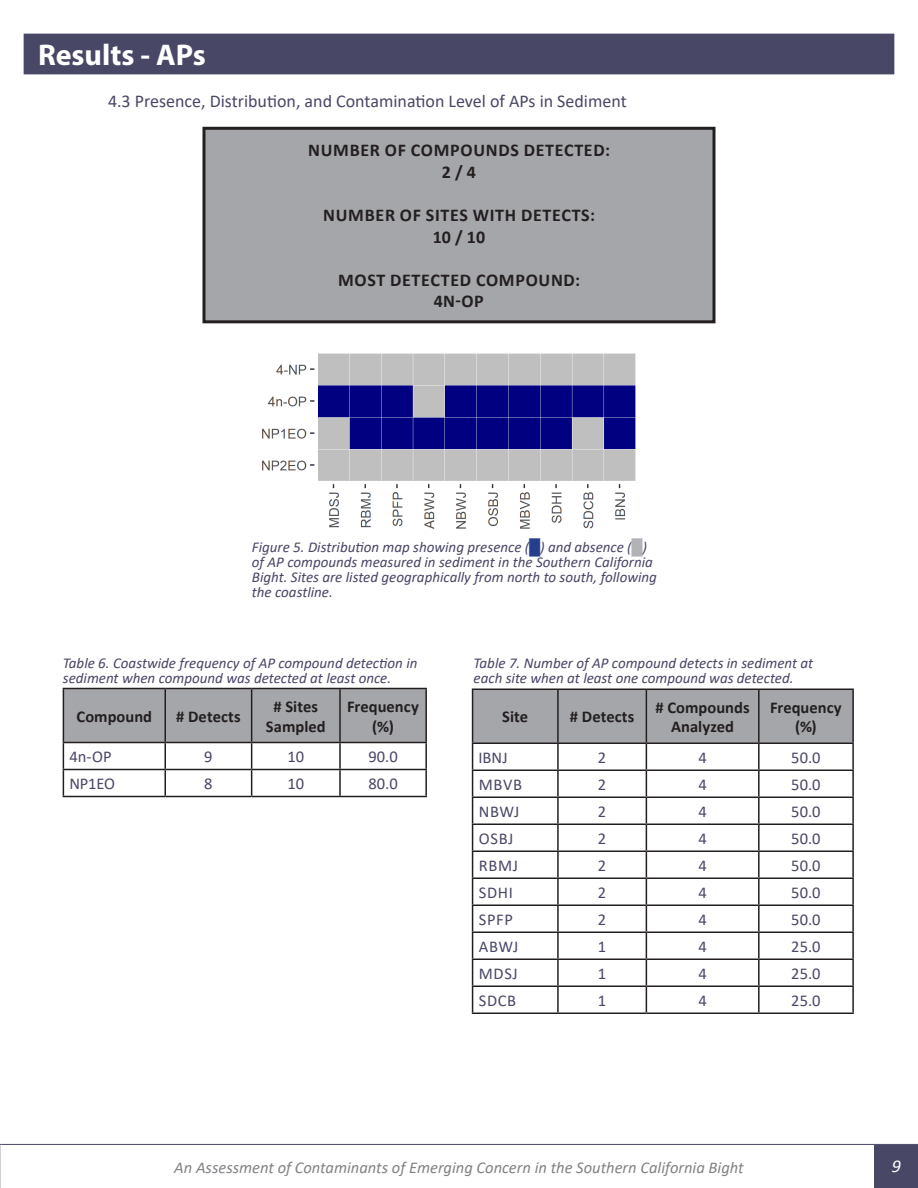
<style>
.page{position:relative;width:918px;height:1188px;background:#fff}
.page>*{position:absolute;margin:0;border:0;box-sizing:border-box;transform-origin:0 0}
.t1{font:700 30px "Myriad Pro";color:#fff}
.Summary_Box{font:700 18px "Calibri";letter-spacing:.04em;color:#231f20}
.Subheading_1{font:18px "Calibri";color:#494766}
.t2{font:italic 18px "Calibri";color:#fff}
.t3{font:16.5px "Calibri";letter-spacing:.02em;color:#494766}
.t4{font:700 16.5px/19.8px "Calibri";letter-spacing:.005em;color:#231f20;text-align:center}
.t5{font:italic 16.5px "Calibri";color:#808285}
.Figure_Caption{font:italic 15px/15px "Calibri";color:#484566}
.Table_Caption{font:italic 15px/15px "Calibri";color:#484566}
.s1{font-family:"Arial";color:#253f8e}
.s2{font-family:"Arial";color:#b2b3b7}
</style>
<div class="page">
<div style="left:875px;top:1145px;width:43px;height:43px;background:#494766"></div>
<hr style="left:2px;top:1144px;width:916px;height:1px;background:#484566">
<div style="left:24px;top:34px;width:870px;height:40px;background:#494766"></div>
<img style="left:261px;top:353px;width:375px;height:176px">
<div style="left:204px;top:128px;width:510px;height:194px;background:#a5a6aa"></div>
<div style="left:202px;top:127px;width:514px;height:196px;border:3px solid #231f20"></div>
<hr style="left:340px;top:688px;width:87px;height:1px;background:#231f20">
<hr style="left:425px;top:689px;width:2px;height:53px;background:#231f20">
<hr style="left:340px;top:742px;width:87px;height:1px;background:#231f20">
<hr style="left:425px;top:743px;width:2px;height:26px;background:#231f20">
<svg style="left:63px;top:688px;width:363px;height:108px"></svg>
<hr style="left:340px;top:769px;width:87px;height:1px;background:#231f20">
<hr style="left:339px;top:770px;width:2px;height:26px;background:#231f20">
<hr style="left:425px;top:770px;width:2px;height:26px;background:#231f20">
<hr style="left:63px;top:796px;width:102px;height:1px;background:#231f20">
<hr style="left:165px;top:796px;width:87px;height:1px;background:#231f20">
<hr style="left:252px;top:796px;width:88px;height:1px;background:#231f20">
<hr style="left:340px;top:796px;width:87px;height:1px;background:#231f20">
<hr style="left:472px;top:688px;width:86px;height:2px;background:#231f20">
<hr style="left:558px;top:688px;width:88px;height:2px;background:#231f20">
<hr style="left:646px;top:688px;width:113px;height:2px;background:#231f20">
<hr style="left:759px;top:688px;width:95px;height:2px;background:#231f20">
<hr style="left:759px;top:742px;width:95px;height:2px;background:#231f20">
<hr style="left:852px;top:744px;width:2px;height:26px;background:#231f20">
<hr style="left:759px;top:770px;width:95px;height:1px;background:#231f20">
<hr style="left:852px;top:771px;width:2px;height:25px;background:#231f20">
<hr style="left:759px;top:796px;width:95px;height:2px;background:#231f20">
<hr style="left:852px;top:798px;width:2px;height:26px;background:#231f20">
<hr style="left:759px;top:824px;width:95px;height:1px;background:#231f20">
<hr style="left:852px;top:825px;width:2px;height:25px;background:#231f20">
<hr style="left:759px;top:850px;width:95px;height:2px;background:#231f20">
<hr style="left:852px;top:852px;width:2px;height:26px;background:#231f20">
<hr style="left:759px;top:878px;width:95px;height:1px;background:#231f20">
<hr style="left:852px;top:879px;width:2px;height:25px;background:#231f20">
<hr style="left:759px;top:904px;width:95px;height:2px;background:#231f20">
<hr style="left:852px;top:906px;width:2px;height:26px;background:#231f20">
<hr style="left:759px;top:932px;width:95px;height:1px;background:#231f20">
<hr style="left:852px;top:933px;width:2px;height:25px;background:#231f20">
<hr style="left:759px;top:958px;width:95px;height:2px;background:#231f20">
<hr style="left:852px;top:960px;width:2px;height:26px;background:#231f20">
<svg style="left:472px;top:689px;width:381px;height:323px"></svg>
<hr style="left:759px;top:986px;width:95px;height:1px;background:#231f20">
<hr style="left:758px;top:987px;width:2px;height:25px;background:#231f20">
<hr style="left:852px;top:987px;width:2px;height:25px;background:#231f20">
<hr style="left:472px;top:1012px;width:86px;height:2px;background:#231f20">
<hr style="left:558px;top:1012px;width:88px;height:2px;background:#231f20">
<hr style="left:646px;top:1012px;width:113px;height:2px;background:#231f20">
<hr style="left:759px;top:1012px;width:95px;height:2px;background:#231f20">
<hr style="left:758px;top:690px;width:2px;height:52px;background:#231f20">
<hr style="left:852px;top:690px;width:2px;height:52px;background:#231f20">
<h1 class="t1" style="left:38px;top:36px;width:169px">Results - APs</h1>
<p class="Subheading_1" style="left:108px;top:89px;width:520px">4.3 Presence, Distribution, and Contamination Level of APs in Sediment</p>
<p class="Summary_Box" style="left:308px;top:137px;width:303px">NUMBER OF COMPOUNDS DETECTED:</p>
<p class="Summary_Box" style="left:442px;top:159px;width:36px">2 / 4</p>
<p class="Summary_Box" style="left:323px;top:202px;width:273px">NUMBER OF SITES WITH DETECTS:</p>
<p class="Summary_Box" style="left:433px;top:224px;width:54px">10 / 10</p>
<p class="Summary_Box" style="left:338px;top:267px;width:244px">MOST DETECTED COMPOUND:</p>
<p class="Summary_Box" style="left:434px;top:289px;width:52px">4N-OP</p>
<p class="Figure_Caption" style="left:252px;top:539px;width:407px">Figure 5. Distribution map showing presence (<span class="s1">█</span>) and absence (<span class="s2">█</span>) of AP compounds measured in sediment in the Southern California Bight. Sites are listed geographically from north to south, following the coastline.</p>
<p class="Table_Caption" style="left:63px;top:654px;width:356px">Table 6. Coastwide frequency of AP compound detection in sediment when compound was detected at least once.</p>
<p class="Table_Caption" style="left:474px;top:654px;width:341px">Table 7. Number of AP compound detects in sediment at each site when at least one compound was detected.</p>
<p class="t4" style="left:76px;top:706px;width:77px">Compound</p>
<p class="t4" style="left:176px;top:706px;width:66px"># Detects</p>
<p class="t4" style="left:266px;top:696px;width:61px"># Sites<br>Sampled</p>
<p class="t4" style="left:347px;top:696px;width:73px">Frequency (%)</p>
<p class="t3" style="left:69px;top:745px;width:44px">4n-OP</p>
<p class="t3" style="left:204px;top:745px;width:10px">9</p>
<p class="t3" style="left:288px;top:745px;width:18px">10</p>
<p class="t3" style="left:368px;top:745px;width:31px">90.0</p>
<p class="t3" style="left:69px;top:772px;width:47px">NP1EO</p>
<p class="t3" style="left:204px;top:772px;width:10px">8</p>
<p class="t3" style="left:288px;top:772px;width:18px">10</p>
<p class="t3" style="left:368px;top:772px;width:31px">80.0</p>
<p class="t4" style="left:502px;top:707px;width:27px">Site</p>
<p class="t4" style="left:570px;top:707px;width:66px"># Detects</p>
<p class="t4" style="left:655px;top:697px;width:96px"># Compounds<br>Analyzed</p>
<p class="t4" style="left:770px;top:697px;width:73px">Frequency (%)</p>
<p class="t3" style="left:479px;top:746px;width:31px">IBNJ</p>
<p class="t3" style="left:598px;top:746px;width:10px">2</p>
<p class="t3" style="left:698px;top:746px;width:10px">4</p>
<p class="t3" style="left:791px;top:746px;width:31px">50.0</p>
<p class="t3" style="left:479px;top:773px;width:45px">MBVB</p>
<p class="t3" style="left:598px;top:773px;width:10px">2</p>
<p class="t3" style="left:698px;top:773px;width:10px">4</p>
<p class="t3" style="left:791px;top:773px;width:31px">50.0</p>
<p class="t3" style="left:479px;top:800px;width:42px">NBWJ</p>
<p class="t3" style="left:598px;top:800px;width:10px">2</p>
<p class="t3" style="left:698px;top:800px;width:10px">4</p>
<p class="t3" style="left:791px;top:800px;width:31px">50.0</p>
<p class="t3" style="left:479px;top:827px;width:36px">OSBJ</p>
<p class="t3" style="left:598px;top:827px;width:10px">2</p>
<p class="t3" style="left:698px;top:827px;width:10px">4</p>
<p class="t3" style="left:791px;top:827px;width:31px">50.0</p>
<p class="t3" style="left:479px;top:854px;width:41px">RBMJ</p>
<p class="t3" style="left:598px;top:854px;width:10px">2</p>
<p class="t3" style="left:698px;top:854px;width:10px">4</p>
<p class="t3" style="left:791px;top:854px;width:31px">50.0</p>
<p class="t3" style="left:479px;top:881px;width:36px">SDHI</p>
<p class="t3" style="left:598px;top:881px;width:10px">2</p>
<p class="t3" style="left:698px;top:881px;width:10px">4</p>
<p class="t3" style="left:791px;top:881px;width:31px">50.0</p>
<p class="t3" style="left:479px;top:908px;width:36px">SPFP</p>
<p class="t3" style="left:598px;top:908px;width:10px">2</p>
<p class="t3" style="left:698px;top:908px;width:10px">4</p>
<p class="t3" style="left:791px;top:908px;width:31px">50.0</p>
<p class="t3" style="left:479px;top:935px;width:41px">ABWJ</p>
<p class="t3" style="left:598px;top:935px;width:10px">1</p>
<p class="t3" style="left:698px;top:935px;width:10px">4</p>
<p class="t3" style="left:791px;top:935px;width:31px">25.0</p>
<p class="t3" style="left:479px;top:962px;width:40px">MDSJ</p>
<p class="t3" style="left:598px;top:962px;width:10px">1</p>
<p class="t3" style="left:698px;top:962px;width:10px">4</p>
<p class="t3" style="left:791px;top:962px;width:31px">25.0</p>
<p class="t3" style="left:479px;top:989px;width:39px">SDCB</p>
<p class="t3" style="left:598px;top:989px;width:10px">1</p>
<p class="t3" style="left:698px;top:989px;width:10px">4</p>
<p class="t3" style="left:791px;top:989px;width:31px">25.0</p>
<p class="t5" style="left:174px;top:1156px;width:571px">An Assessment of Contaminants of Emerging Concern in the Southern California Bight</p>
<p class="t2" style="left:892px;top:1154px;width:11px">9</p>
</div>
